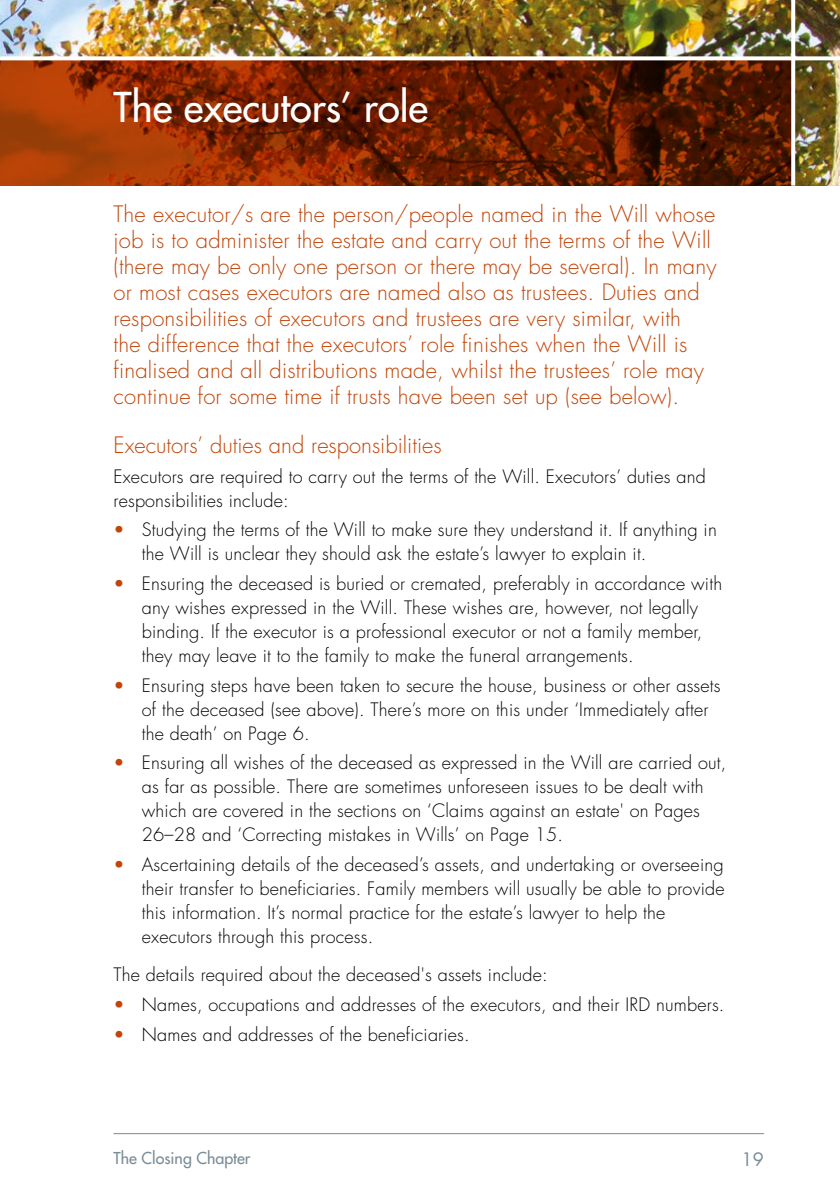
<style>
.page{position:relative;width:840px;height:1191px;background:#fff}
.page>*{position:absolute;margin:0;border:0;box-sizing:border-box;transform-origin:0 0}
.t1{font:40px "Futura";color:#fff}
.t2{font:300 22px/26px "Futura";letter-spacing:.01em;color:#c24508}
.t3{font:300 18px/24px "Futura";letter-spacing:.01em;color:#000}
.t4{font:18px "Futura";color:#798c98}
.t5{font:16px "Futura";color:#798c98}
.s1{color:#c24508}
</style>
<div class="page">
<img style="left:1px;top:0;width:838px;height:186px">
<svg style="left:0;top:60px;width:790px;height:126px;background:#762502"></svg>
<svg style="left:790px;top:0;width:4px;height:186px"></svg>
<svg style="left:0;top:56px;width:839px;height:4px"></svg>
<hr style="left:113px;top:1133px;width:650px;height:1px;background:#798c98">
<h1 class="t1" style="left:113px;top:82px;width:316px">The executors’ role</h1>
<p class="t2" style="left:113px;top:201px;width:604px">The executor/s are the person/people named in the Will whose job is to administer the estate and carry out the terms of the Will (there may be only one person or there may be several). In many or most cases executors are named also as trustees. Duties and responsibilities of executors and trustees are very similar, with<br>the difference that the executors’ role finishes when the Will is finalised and all distributions made, whilst the trustees’ role may continue for some time if trusts have been set up (see below).</p>
<p class="t2" style="left:113px;top:432px;width:329px">Executors’ duties and responsibilities</p>
<p class="t3" style="left:113px;top:464px;width:593px">Executors are required to carry out the terms of the Will. Executors’ duties and responsibilities include:</p>
<p class="t3" style="left:142px;top:518px;width:576px;text-indent:-28px"><span class="s1">•</span> Studying the terms of the Will to make sure they understand it. If anything in the Will is unclear they should ask the estate’s lawyer to explain it.</p>
<p class="t3" style="left:142px;top:571px;width:581px;text-indent:-28px"><span class="s1">•</span> Ensuring the deceased is buried or cremated, preferably in accordance with any wishes expressed in the Will. These wishes are, however, not legally binding. If the executor is a professional executor or not a family member, they may leave it to the family to make the funeral arrangements.</p>
<p class="t3" style="left:142px;top:673px;width:580px;text-indent:-28px"><span class="s1">•</span> Ensuring steps have been taken to secure the house, business or other assets of the deceased (see above). There’s more on this under ‘Immediately after the death’ on Page 6.</p>
<p class="t3" style="left:142px;top:751px;width:585px;text-indent:-28px"><span class="s1">•</span> Ensuring all wishes of the deceased as expressed in the Will are carried out, as far as possible. There are sometimes unforeseen issues to be dealt with which are covered in the sections on ‘Claims against an estate' on Pages 26–28 and ‘Correcting mistakes in Wills’ on Page 15.</p>
<p class="t3" style="left:142px;top:852px;width:583px;text-indent:-28px"><span class="s1">•</span> Ascertaining details of the deceased’s assets, and undertaking or overseeing their transfer to beneficiaries. Family members will usually be able to provide this information. It’s normal practice for the estate’s lawyer to help the executors through this process.</p>
<p class="t3" style="left:113px;top:963px;width:435px">The details required about the deceased's assets include:</p>
<p class="t3" style="left:113px;top:992px;width:612px"><span class="s1">•</span> Names, occupations and addresses of the executors, and their IRD numbers.</p>
<p class="t3" style="left:113px;top:1022px;width:357px"><span class="s1">•</span> Names and addresses of the beneficiaries.</p>
<p class="t5" style="left:113px;top:1147px;width:138px">The Closing Chapter</p>
<p class="t4" style="left:741px;top:1147px;width:24px">19</p>
</div>
